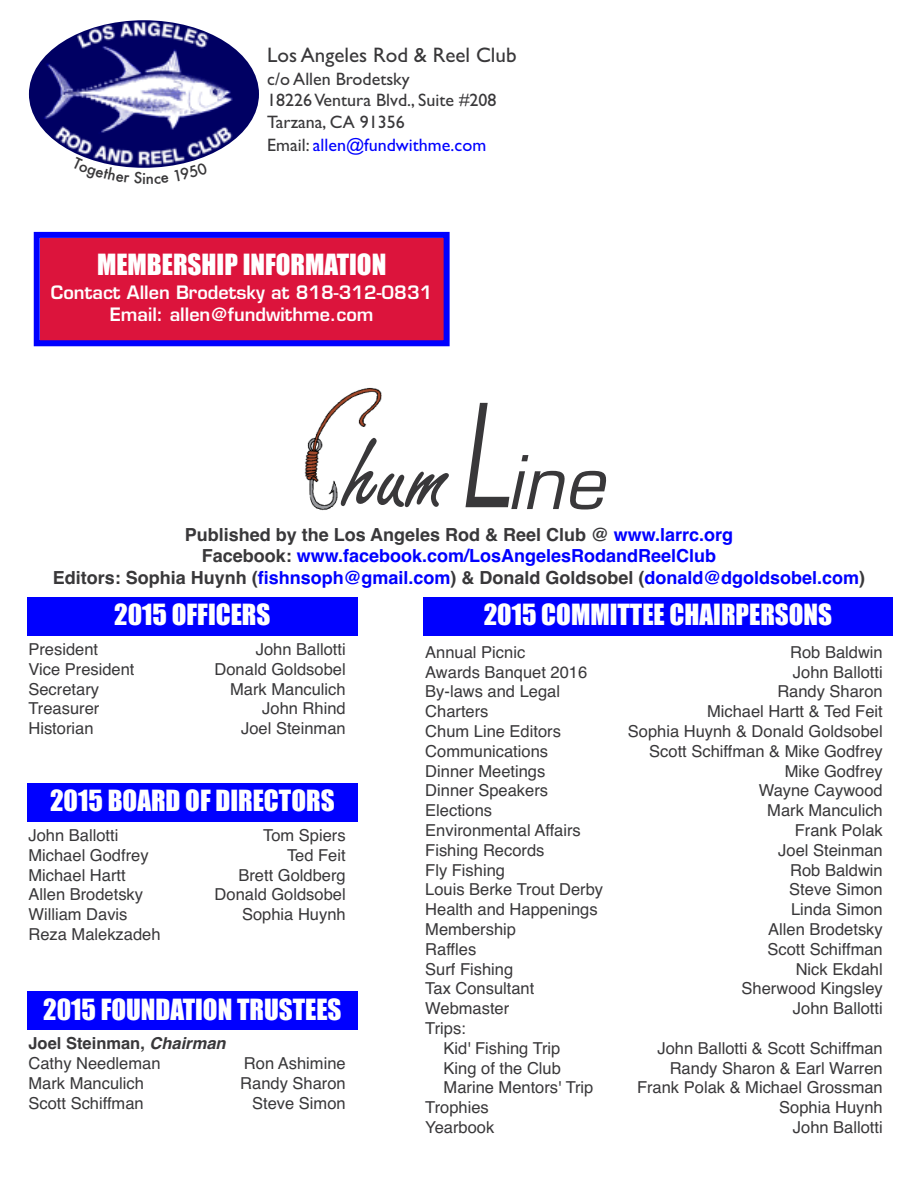
<style>
.page{position:relative;width:918px;height:1188px;background:#fff}
.page>*{position:absolute;margin:0;border:0;box-sizing:border-box;transform-origin:0 0}
.t1{font:108px "Freestyle Script";color:#39383a}
.t2{font:27px "Impact";color:#fff}
.t3{font:21px "Gill Sans";color:#39383a}
.t4{font:700 18px/21.6px "Helvetica";color:#00f;text-align:center}
.t5{font:18px/21.9px "Gill Sans";color:#39383a}
.t6{font:600 18px/21.6px "Eurostile";color:#fff;text-align:center}
.t7{font:16.5px/19.8px "Helvetica";color:#39383a}
.s1{color:#00f}
.s2{font-family:"Eurostile";font-style:italic;font-size:139.2px}
.s3{font-family:"Eurostile";font-style:italic;font-size:72px}
.s4{color:#39383a}
.s5{font-weight:700}
.s6{font-weight:700;font-style:italic}
</style>
<div class="page">
<div style="left:40px;top:238px;width:404px;height:102px;background:#dc143c"></div>
<div style="left:34px;top:232px;width:416px;height:114px;border:6px solid #00f"></div>
<img style="left:304px;top:387px;width:78px;height:124px">
<div style="left:27px;top:597px;width:331px;height:38px;background:#00f"></div>
<div style="left:423px;top:597px;width:470px;height:38px;background:#00f"></div>
<div style="left:27px;top:783px;width:331px;height:38px;background:#00f"></div>
<div style="left:27px;top:992px;width:331px;height:38px;background:#00f"></div>
<img style="left:29px;top:20px;width:230px;height:148px;border-radius:50%">
<svg style="left:84px;top:157px;width:120px;height:11px"></svg>
<p class="t3" style="left:267px;top:42px;width:251px">Los Angeles Rod &amp; Reel Club</p>
<p class="t5" style="left:267px;top:68px;width:231px">c/o Allen Brodetsky<br>18226Ventura Blvd., Suite #208<br>Tarzana, CA 91356<br>Email: <span class="s1">allen@fundwithme.com</span></p>
<h2 class="t2" style="left:97px;top:250px;width:291px">MEMBERSHIP INFORMATION</h2>
<p class="t6" style="left:51px;top:284px;width:383px">Contact Allen Brodetsky at 818-312-0831<br>Email: allen@fundwithme.com</p>
<h1 class="t1" style="left:342px;top:408px;width:264px">hum<span class="s2">L</span><span class="s3">ine</span></h1>
<p class="t4" style="left:53px;top:524px;width:814px"><span class="s4">Published by the Los Angeles Rod &amp; Reel Club @</span> www.larrc.org<br><span class="s4">Facebook:</span> www.facebook.com/LosAngelesRodandReelClub<br><span class="s4">Editors: Sophia Huynh (</span>fishnsoph@gmail.com<span class="s4">) &amp; Donald Goldsobel (</span>donald@dgoldsobel.com<span class="s4">)</span></p>
<h2 class="t2" style="left:114px;top:600px;width:158px">2015 OFFICERS</h2>
<h2 class="t2" style="left:484px;top:600px;width:350px">2015 COMMITTEE CHAIRPERSONS</h2>
<p class="t7" style="left:28px;top:639px;width:71px">President</p>
<p class="t7" style="left:256px;top:639px;width:91px">John Ballotti</p>
<p class="t7" style="left:28px;top:659px;width:108px">Vice President</p>
<p class="t7" style="left:215px;top:659px;width:133px">Donald Goldsobel</p>
<p class="t7" style="left:28px;top:679px;width:72px">Secretary</p>
<p class="t7" style="left:230px;top:679px;width:117px">Mark Manculich</p>
<p class="t7" style="left:28px;top:699px;width:72px">Treasurer</p>
<p class="t7" style="left:262px;top:699px;width:85px">John Rhind</p>
<p class="t7" style="left:28px;top:719px;width:67px">Historian</p>
<p class="t7" style="left:241px;top:719px;width:106px">Joel Steinman</p>
<p class="t7" style="left:425px;top:642px;width:101px">Annual Picnic</p>
<p class="t7" style="left:790px;top:642px;width:94px">Rob Baldwin</p>
<p class="t7" style="left:425px;top:662px;width:164px">Awards Banquet 2016</p>
<p class="t7" style="left:793px;top:662px;width:91px">John Ballotti</p>
<p class="t7" style="left:425px;top:682px;width:136px">By-laws and Legal</p>
<p class="t7" style="left:777px;top:682px;width:107px">Randy Sharon</p>
<p class="t7" style="left:425px;top:702px;width:65px">Charters</p>
<p class="t7" style="left:707px;top:702px;width:177px">Michael Hartt &amp; Ted Feit</p>
<p class="t7" style="left:425px;top:721px;width:137px">Chum Line Editors</p>
<p class="t7" style="left:628px;top:721px;width:256px">Sophia Huynh &amp; Donald Goldsobel</p>
<p class="t7" style="left:425px;top:741px;width:124px">Communications</p>
<p class="t7" style="left:649px;top:741px;width:235px">Scott Schiffman &amp; Mike Godfrey</p>
<p class="t7" style="left:425px;top:761px;width:122px">Dinner Meetings</p>
<p class="t7" style="left:785px;top:761px;width:100px">Mike Godfrey</p>
<p class="t7" style="left:425px;top:781px;width:124px">Dinner Speakers</p>
<p class="t7" style="left:759px;top:781px;width:126px">Wayne Caywood</p>
<p class="t7" style="left:425px;top:801px;width:68px">Elections</p>
<p class="t7" style="left:767px;top:801px;width:117px">Mark Manculich</p>
<p class="t7" style="left:425px;top:820px;width:157px">Environmental Affairs</p>
<p class="t7" style="left:795px;top:820px;width:90px">Frank Polak</p>
<p class="t7" style="left:425px;top:840px;width:121px">Fishing Records</p>
<p class="t7" style="left:778px;top:840px;width:106px">Joel Steinman</p>
<p class="t7" style="left:425px;top:860px;width:81px">Fly Fishing</p>
<p class="t7" style="left:790px;top:860px;width:94px">Rob Baldwin</p>
<p class="t7" style="left:425px;top:880px;width:179px">Louis Berke Trout Derby</p>
<p class="t7" style="left:789px;top:880px;width:95px">Steve Simon</p>
<p class="t7" style="left:425px;top:900px;width:174px">Health and Happenings</p>
<p class="t7" style="left:791px;top:900px;width:93px">Linda Simon</p>
<p class="t7" style="left:425px;top:919px;width:92px">Membership</p>
<p class="t7" style="left:768px;top:919px;width:116px">Allen Brodetsky</p>
<p class="t7" style="left:425px;top:939px;width:53px">Raffles</p>
<p class="t7" style="left:768px;top:939px;width:117px">Scott Schiffman</p>
<p class="t7" style="left:425px;top:959px;width:90px">Surf Fishing</p>
<p class="t7" style="left:796px;top:959px;width:89px">Nick Ekdahl</p>
<p class="t7" style="left:425px;top:979px;width:111px">Tax Consultant</p>
<p class="t7" style="left:742px;top:979px;width:143px">Sherwood Kingsley</p>
<p class="t7" style="left:425px;top:999px;width:86px">Webmaster</p>
<p class="t7" style="left:793px;top:999px;width:91px">John Ballotti</p>
<p class="t7" style="left:444px;top:1018px;width:118px;text-indent:-18px">Trips:<br>Kid' Fishing Trip</p>
<h2 class="t2" style="left:50px;top:786px;width:286px">2015 BOARD OF DIRECTORS</h2>
<p class="t7" style="left:28px;top:825px;width:91px">John Ballotti</p>
<p class="t7" style="left:263px;top:825px;width:84px">Tom Spiers</p>
<p class="t7" style="left:28px;top:845px;width:122px">Michael Godfrey</p>
<p class="t7" style="left:287px;top:845px;width:60px">Ted Feit</p>
<p class="t7" style="left:28px;top:865px;width:99px">Michael Hartt</p>
<p class="t7" style="left:238px;top:865px;width:109px">Brett Goldberg</p>
<p class="t7" style="left:28px;top:885px;width:116px">Allen Brodetsky</p>
<p class="t7" style="left:215px;top:885px;width:133px">Donald Goldsobel</p>
<p class="t7" style="left:29px;top:905px;width:101px">William Davis</p>
<p class="t7" style="left:242px;top:905px;width:105px">Sophia Huynh</p>
<p class="t7" style="left:29px;top:924px;width:134px">Reza Malekzadeh</p>
<h2 class="t2" style="left:43px;top:995px;width:300px">2015 FOUNDATION TRUSTEES</h2>
<p class="t7" style="left:28px;top:1034px;width:199px"><span class="s5">Joel Steinman,</span> <span class="s6">Chairman<br></span>Cathy Needleman</p>
<p class="t7" style="left:657px;top:1038px;width:227px">John Ballotti &amp; Scott Schiffman</p>
<p class="t7" style="left:244px;top:1054px;width:103px">Ron Ashimine</p>
<p class="t7" style="left:444px;top:1058px;width:119px">King of the Club</p>
<p class="t7" style="left:670px;top:1058px;width:215px">Randy Sharon &amp; Earl Warren</p>
<p class="t7" style="left:444px;top:1078px;width:151px">Marine Mentors' Trip</p>
<p class="t7" style="left:637px;top:1078px;width:247px">Frank Polak &amp; Michael Grossman</p>
<p class="t7" style="left:425px;top:1098px;width:65px">Trophies</p>
<p class="t7" style="left:779px;top:1098px;width:105px">Sophia Huynh</p>
<p class="t7" style="left:425px;top:1117px;width:71px">Yearbook</p>
<p class="t7" style="left:793px;top:1117px;width:91px">John Ballotti</p>
<p class="t7" style="left:28px;top:1073px;width:117px">Mark Manculich</p>
<p class="t7" style="left:240px;top:1073px;width:107px">Randy Sharon</p>
<p class="t7" style="left:29px;top:1093px;width:117px">Scott Schiffman</p>
<p class="t7" style="left:252px;top:1093px;width:95px">Steve Simon</p>
</div>
